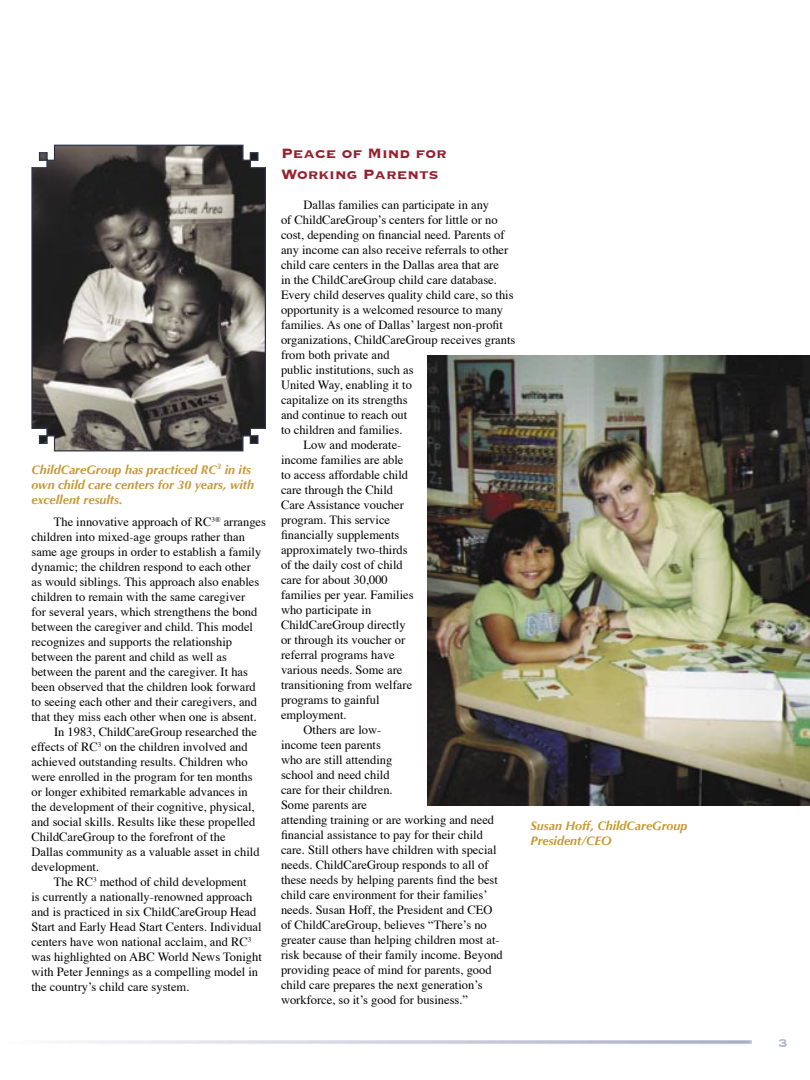
<style>
.page{position:relative;width:810px;height:1080px;background:#fff}
.page>*{position:absolute;margin:0;border:0;box-sizing:border-box;transform-origin:0 0}
.t1{font:700 17.5px/21px "Copperplate";color:#96202e}
.t2{font:700 15px "Copperplate";color:#b2b9d2}
.t3{font:12.5px "Times";color:#000}
.t4{font:italic 700 12.5px/15px "Optima";color:#c79832}
</style>
<div class="page">
<img style="left:33px;top:146px;width:232px;height:304px">
<hr style="left:31px;top:168px;width:2px;height:260px;background:#2c334a">
<hr style="left:55px;top:450px;width:188px;height:1px;background:#2c334a">
<svg style="left:31px;top:428px;width:25px;height:24px"></svg>
<hr style="left:265px;top:168px;width:1px;height:260px;background:#2c334a">
<svg style="left:242px;top:428px;width:24px;height:24px"></svg>
<hr style="left:55px;top:145px;width:188px;height:1px;background:#2c334a">
<svg style="left:242px;top:145px;width:24px;height:24px"></svg>
<svg style="left:31px;top:145px;width:25px;height:24px"></svg>
<img style="left:428px;top:356px;width:382px;height:450px">
<p class="t4" style="left:31px;top:462px;width:224px">ChildCareGroup has practiced RC<sup>3</sup> in its own child care centers for 30 years, with excellent results.</p>
<p class="t3" style="left:54px;top:514px;width:214px">The innovative approach of RC<sup>3</sup><sup>®</sup> arranges</p>
<p class="t3" style="left:32px;top:529px;width:215px">children into mixed-age groups rather than</p>
<p class="t3" style="left:32px;top:544px;width:231px">same age groups in order to establish a family</p>
<p class="t3" style="left:32px;top:559px;width:221px">dynamic; the children respond to each other</p>
<p class="t3" style="left:32px;top:574px;width:229px">as would siblings. This approach also enables</p>
<p class="t3" style="left:32px;top:589px;width:215px">children to remain with the same caregiver</p>
<p class="t3" style="left:32px;top:604px;width:227px">for several years, which strengthens the bond</p>
<p class="t3" style="left:32px;top:619px;width:223px">between the caregiver and child. This model</p>
<p class="t3" style="left:32px;top:634px;width:202px">recognizes and supports the relationship</p>
<p class="t3" style="left:32px;top:649px;width:197px">between the parent and child as well as</p>
<p class="t3" style="left:32px;top:664px;width:218px">between the parent and the caregiver. It has</p>
<p class="t3" style="left:32px;top:679px;width:226px">been observed that the children look forward</p>
<p class="t3" style="left:32px;top:694px;width:227px">to seeing each other and their caregivers, and</p>
<p class="t3" style="left:32px;top:709px;width:227px">that they miss each other when one is absent.</p>
<p class="t3" style="left:54px;top:724px;width:205px">In 1983, ChildCareGroup researched the</p>
<p class="t3" style="left:32px;top:739px;width:218px">effects of RC<sup>3</sup> on the children involved and</p>
<p class="t3" style="left:32px;top:754px;width:218px">achieved outstanding results. Children who</p>
<p class="t3" style="left:32px;top:769px;width:223px">were enrolled in the program for ten months</p>
<p class="t3" style="left:32px;top:784px;width:218px">or longer exhibited remarkable advances in</p>
<p class="t3" style="left:32px;top:799px;width:225px">the development of their cognitive, physical,</p>
<p class="t3" style="left:32px;top:814px;width:225px">and social skills. Results like these propelled</p>
<p class="t3" style="left:32px;top:829px;width:196px">ChildCareGroup to the forefront of the</p>
<p class="t3" style="left:32px;top:844px;width:230px">Dallas community as a valuable asset in child</p>
<p class="t3" style="left:32px;top:859px;width:69px">development.</p>
<p class="t3" style="left:54px;top:874px;width:194px">The RC<sup>3</sup> method of child development</p>
<p class="t3" style="left:32px;top:889px;width:222px">is currently a nationally-renowned approach</p>
<p class="t3" style="left:32px;top:904px;width:226px">and is practiced in six ChildCareGroup Head</p>
<p class="t3" style="left:32px;top:919px;width:232px">Start and Early Head Start Centers. Individual</p>
<p class="t3" style="left:32px;top:934px;width:221px">centers have won national acclaim, and RC<sup>3</sup></p>
<p class="t3" style="left:32px;top:949px;width:232px">was highlighted on ABC World News Tonight</p>
<p class="t3" style="left:32px;top:964px;width:228px">with Peter Jennings as a compelling model in</p>
<p class="t3" style="left:32px;top:979px;width:159px">the countryʼs child care system.</p>
<h1 class="t1" style="left:281px;top:142px;width:167px">Peace of Mind for<br>Working Parents</h1>
<p class="t3" style="left:304px;top:197px;width:187px">Dallas families can participate in any</p>
<p class="t3" style="left:281px;top:212px;width:218px">of ChildCareGroupʼs centers for little or no</p>
<p class="t3" style="left:281px;top:227px;width:225px">cost, depending on financial need. Parents of</p>
<p class="t3" style="left:281px;top:242px;width:229px">any income can also receive referrals to other</p>
<p class="t3" style="left:281px;top:257px;width:219px">child care centers in the Dallas area that are</p>
<p class="t3" style="left:281px;top:272px;width:217px">in the ChildCareGroup child care database.</p>
<p class="t3" style="left:281px;top:287px;width:234px">Every child deserves quality child care, so this</p>
<p class="t3" style="left:281px;top:302px;width:224px">opportunity is a welcomed resource to many</p>
<p class="t3" style="left:281px;top:317px;width:224px">families. As one of Dallasʼ largest non-profit</p>
<p class="t3" style="left:281px;top:332px;width:236px">organizations, ChildCareGroup receives grants</p>
<p class="t3" style="left:281px;top:347px;width:110px">from both private and</p>
<p class="t3" style="left:281px;top:362px;width:134px">public institutions, such as</p>
<p class="t3" style="left:281px;top:377px;width:132px">United Way, enabling it to</p>
<p class="t3" style="left:281px;top:392px;width:128px">capitalize on its strengths</p>
<p class="t3" style="left:281px;top:407px;width:128px">and continue to reach out</p>
<p class="t3" style="left:281px;top:422px;width:123px">to children and families.</p>
<p class="t3" style="left:304px;top:437px;width:99px">Low and moderate-</p>
<p class="t3" style="left:281px;top:452px;width:124px">income families are able</p>
<p class="t3" style="left:281px;top:467px;width:129px">to access affordable child</p>
<p class="t3" style="left:281px;top:482px;width:114px">care through the Child</p>
<p class="t3" style="left:281px;top:497px;width:124px">Care Assistance voucher</p>
<p class="t3" style="left:281px;top:512px;width:111px">program. This service</p>
<p class="t3" style="left:281px;top:527px;width:120px">financially supplements</p>
<p class="t3" style="left:281px;top:542px;width:128px">approximately two-thirds</p>
<p class="t3" style="left:281px;top:557px;width:123px">of the daily cost of child</p>
<p class="t3" style="left:281px;top:572px;width:108px">care for about 30,000</p>
<p class="t3" style="left:281px;top:587px;width:134px">families per year. Families</p>
<p class="t3" style="left:281px;top:602px;width:92px">who participate in</p>
<p class="t3" style="left:281px;top:617px;width:126px">ChildCareGroup directly</p>
<p class="t3" style="left:281px;top:632px;width:126px">or through its voucher or</p>
<p class="t3" style="left:281px;top:647px;width:115px">referral programs have</p>
<p class="t3" style="left:281px;top:662px;width:123px">various needs. Some are</p>
<p class="t3" style="left:281px;top:677px;width:133px">transitioning from welfare</p>
<p class="t3" style="left:281px;top:692px;width:100px">programs to gainful</p>
<p class="t3" style="left:281px;top:707px;width:67px">employment.</p>
<p class="t3" style="left:304px;top:722px;width:79px">Others are low-</p>
<p class="t3" style="left:281px;top:737px;width:101px">income teen parents</p>
<p class="t3" style="left:281px;top:752px;width:113px">who are still attending</p>
<p class="t3" style="left:281px;top:767px;width:110px">school and need child</p>
<p class="t3" style="left:281px;top:782px;width:113px">care for their children.</p>
<p class="t3" style="left:281px;top:797px;width:88px">Some parents are</p>
<p class="t3" style="left:281px;top:812px;width:215px">attending training or are working and need</p>
<p class="t3" style="left:281px;top:827px;width:204px">financial assistance to pay for their child</p>
<p class="t3" style="left:281px;top:842px;width:217px">care. Still others have children with special</p>
<p class="t3" style="left:281px;top:857px;width:209px">needs. ChildCareGroup responds to all of</p>
<p class="t3" style="left:281px;top:872px;width:218px">these needs by helping parents find the best</p>
<p class="t3" style="left:281px;top:887px;width:208px">child care environment for their familiesʼ</p>
<p class="t3" style="left:281px;top:902px;width:213px">needs. Susan Hoff, the President and CEO</p>
<p class="t3" style="left:281px;top:917px;width:207px">of ChildCareGroup, believes “Thereʼs no</p>
<p class="t3" style="left:281px;top:932px;width:220px">greater cause than helping children most at-</p>
<p class="t3" style="left:281px;top:947px;width:223px">risk because of their family income. Beyond</p>
<p class="t3" style="left:281px;top:962px;width:212px">providing peace of mind for parents, good</p>
<p class="t3" style="left:281px;top:977px;width:203px">child care prepares the next generationʼs</p>
<p class="t3" style="left:281px;top:992px;width:189px">workforce, so itʼs good for business.”</p>
<p class="t4" style="left:530px;top:818px;width:159px">Susan Hoff, ChildCareGroup<br>President/CEO</p>
<p class="t2" style="left:778px;top:1033px;width:11px">3</p>
</div>
